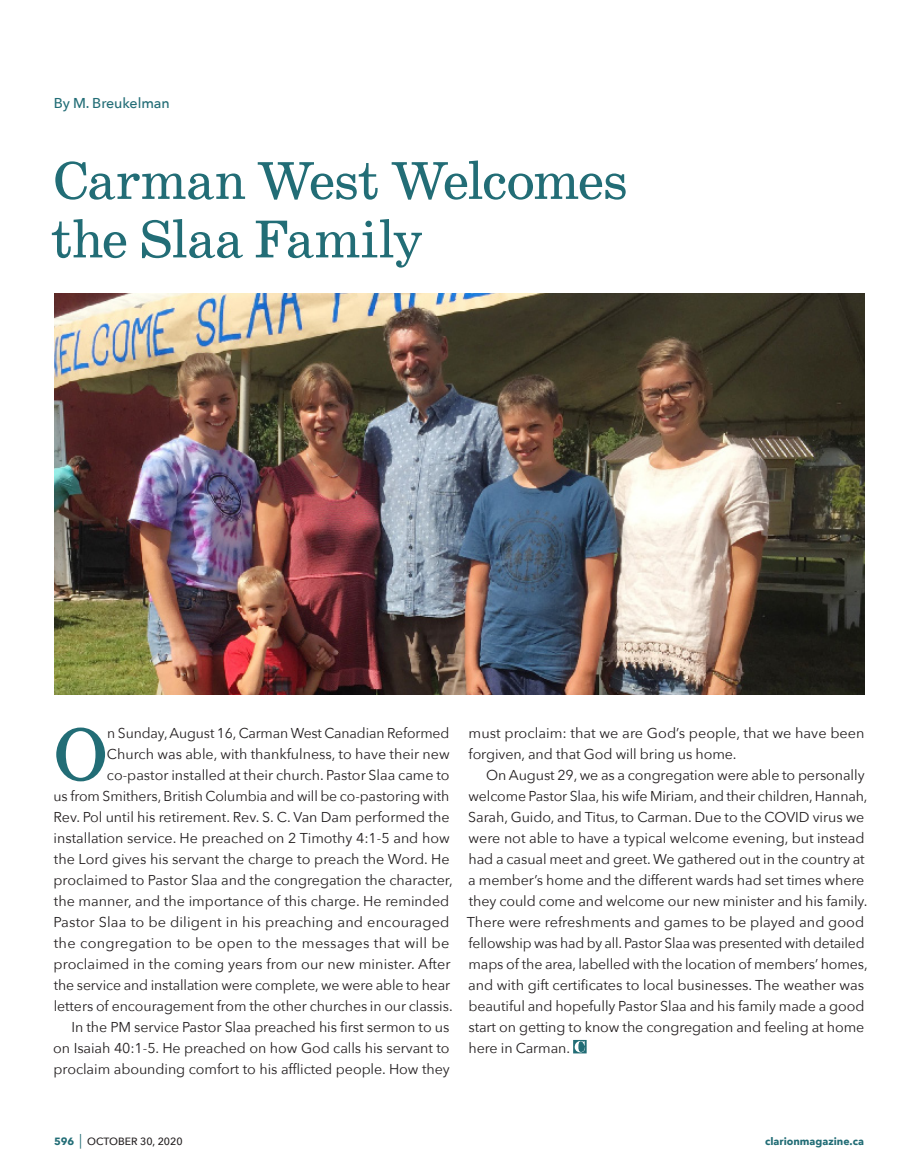
<style>
.page{position:relative;width:918px;height:1175px;background:#fff}
.page>*{position:absolute;margin:0;border:0;box-sizing:border-box;transform-origin:0 0}
.t1{font:76.05px "School";color:#226d76}
.t2{font:54px/58.5px "School";letter-spacing:-.03em;color:#226d76}
.t3{font:14.25px/21px "Avenir Next";letter-spacing:-.005em;color:#231f20}
.t4{font:500 14.25px "Avenir Next";letter-spacing:-.005em;color:#226d76}
.t5{font:500 10.5px "Avenir Next";color:#231f20}
.t6{font:700 10.5px "Avenir Next";color:#226d76}
.s1{font-weight:700;color:#226d76}
.s2{font-size:14.7px;color:#226d76}
</style>
<div class="page">
<svg style="left:573px;top:1039px;width:14px;height:14px"></svg>
<img style="left:54px;top:293px;width:811px;height:401px">
<hr style="left:54px;top:126px;width:810px;height:1px;background:#57585a">
<p class="t4" style="left:54px;top:91px;width:118px">By M. Breukelman</p>
<h2 class="t2" style="left:50px;top:152px;width:579px">Carman West Welcomes the Slaa Family</h2>
<p class="t3" style="left:53px;top:722px;width:401px;text-align:right">n Sunday, August 16, Carman West Canadian Reformed<br>Church was able, with thankfulness, to have their new co-pastor installed at their church. Pastor Slaa came to<br>us from Smithers, British Columbia and will be co-pastoring with Rev. Pol until his retirement. Rev. S. C. Van Dam performed the installation service. He preached on 2 Timothy 4:1-5 and how the Lord gives his servant the charge to preach the Word. He proclaimed to Pastor Slaa and the congregation the character, the manner, and the importance of this charge. He reminded Pastor Slaa to be diligent in his preaching and encouraged the congregation to be open to the messages that will be proclaimed in the coming years from our new minister. After the service and installation were complete, we were able to hear letters of encouragement from the other churches in our classis.<br>In the PM service Pastor Slaa preached his first sermon to us<br>on Isaiah 40:1-5. He preached on how God calls his servant to proclaim abounding comfort to his afflicted people. How they</p>
<p class="t3" style="left:469px;top:722px;width:397px">must proclaim: that we are God’s people, that we have been forgiven, and that God will bring us home.</p>
<h1 class="t1" style="left:54px;top:709px;width:55px">O</h1>
<p class="t3" style="left:467px;top:764px;width:402px;text-indent:19px">On August 29, we as a congregation were able to personally welcome Pastor Slaa, his wife Miriam, and their children, Hannah, Sarah, Guido, and Titus, to Carman. Due to the COVID virus we were not able to have a typical welcome evening, but instead had a casual meet and greet. We gathered out in the country at a member’s home and the different wards had set times where they could come and welcome our new minister and his family.<br>There were refreshments and games to be played and good fellowship was had by all. Pastor Slaa was presented with detailed maps of the area, labelled with the location of members’ homes, and with gift certificates to local businesses. The weather was beautiful and hopefully Pastor Slaa and his family made a good start on getting to know the congregation and feeling at home here in Carman.</p>
<p class="t5" style="left:54px;top:1132px;width:130px"><span class="s1">596</span> <span class="s2">|</span> OCTOBER 30, 2020</p>
<p class="t6" style="left:765px;top:1131px;width:100px">clarionmagazine.ca</p>
</div>
